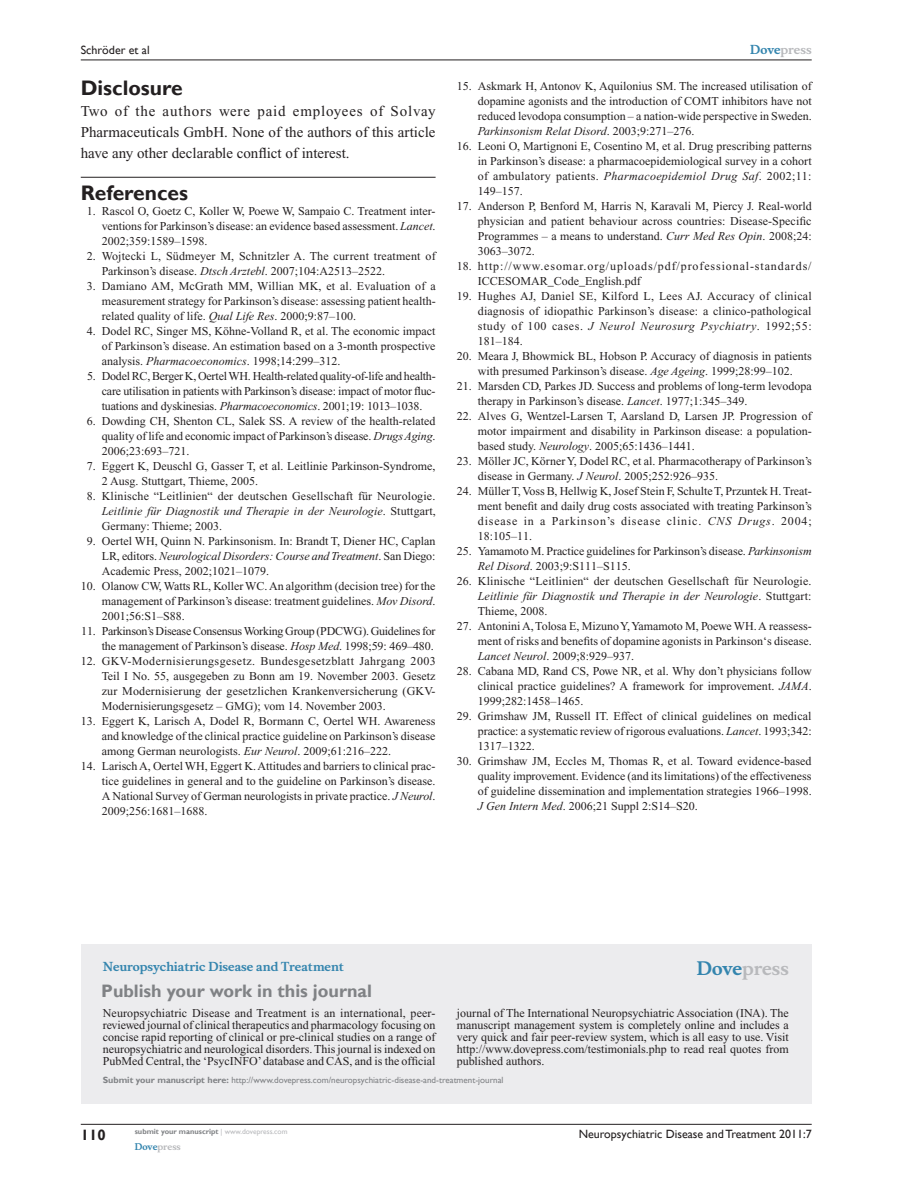
<style>
.page{position:relative;width:918px;height:1188px;background:#fff}
.page>*{position:absolute;margin:0;border:0;box-sizing:border-box;transform-origin:0 0}
.t1{font:700 21px "Gill Sans";color:#231f20}
.t2{font:700 18px "Gill Sans";color:#808285}
.t3{font:700 18px "Musee";color:#b8b9bc}
.t4{font:15px/21px "Times New Roman";color:#231f20;text-align:justify}
.t5{font:700 15px "Gill Sans";color:#231f20}
.t6{font:12px/15px "Times New Roman";color:#231f20;text-align:justify}
.t7{font:12px/15px "Times New Roman";letter-spacing:-.02em;color:#231f20;text-align:right}
.t8{font:12px/15px "Times New Roman";letter-spacing:.075em;color:#231f20}
.t9{font:12px "Gill Sans";color:#231f20}
.t10{font:700 12px "Musee";color:#3485ae}
.t11{font:700 12px "Musee";color:#b8b9bc}
.t12{font:9px "Gill Sans";color:#808285}
.t13{font:700 9px "Musee";color:#b8b9bc}
.t14{font:700 7.5px "Gill Sans";color:#808285}
.s1{font-style:italic}
.s2{color:#3485ae}
.s3{font-weight:700}
.s4{font-weight:400;color:#b8b9bc}
</style>
<div class="page">
<div style="left:81px;top:944px;width:731px;height:159px;background:#ececee"></div>
<hr style="left:81px;top:1124px;width:731px;height:1px;background:#231f20">
<hr style="left:81px;top:60px;width:731px;height:1px;background:#231f20">
<hr style="left:81px;top:177px;width:355px;height:1px;background:#231f20">
<p class="t9" style="left:81px;top:43px;width:70px">Schröder et al</p>
<h1 class="t1" style="left:81px;top:76px;width:103px">Disclosure</h1>
<p class="t4" style="left:81px;top:101px;width:356px">Two of the authors were paid employees of Solvay Pharmaceuticals GmbH. None of the authors of this article have any other declarable conflict of interest.</p>
<h1 class="t1" style="left:81px;top:181px;width:109px">References</h1>
<p class="t6" style="left:102px;top:204px;width:335px;text-indent:-15px">1. Rascol O, Goetz C, Koller W, Poewe W, Sampaio C. Treatment inter&shy;ventions for Parkinson’s disease: an evidence based assessment. <span class="s1">Lancet</span>.<br>2002;359:1589–1598.</p>
<p class="t6" style="left:102px;top:249px;width:335px;text-indent:-15px">2. Wojtecki L, Südmeyer M, Schnitzler A. The current treatment of<br>Parkinson’s disease. <span class="s1">Dtsch Arztebl</span>. 2007;104:A2513–2522.</p>
<p class="t6" style="left:102px;top:279px;width:336px;text-indent:-15px">3. Damiano AM, McGrath MM, Willian MK, et al. Evaluation of a measurement strategy for Parkinson’s disease: assessing patient health&shy;related quality of life. <span class="s1">Qual Life Res</span>. 2000;9:87–100.</p>
<p class="t6" style="left:102px;top:324px;width:335px;text-indent:-15px">4. Dodel RC, Singer MS, Köhne-Volland R, et al. The economic impact of Parkinson’s disease. An estimation based on a 3-month prospective analysis. <span class="s1">Pharmacoeconomics</span>. 1998;14:299–312.</p>
<p class="t6" style="left:102px;top:369px;width:335px;text-indent:-15px">5. Dodel RC, Berger K, Oertel WH. Health-related quality-of-life and health&shy;care utilisation in patients with Parkinson’s disease: impact of motor fluc&shy;tuations and dyskinesias. <span class="s1">Pharmacoeconomics</span>. 2001;19: 1013–1038.</p>
<p class="t6" style="left:102px;top:414px;width:335px;text-indent:-15px">6. Dowding CH, Shenton CL, Salek SS. A review of the health-related quality of life and economic impact of Parkinson’s disease. <span class="s1">Drugs Aging</span>.<br>2006;23:693–721.</p>
<p class="t6" style="left:102px;top:459px;width:335px;text-indent:-15px">7. Eggert K, Deuschl G, Gasser T, et al. Leitlinie Parkinson-Syndrome,<br>2 Ausg. Stuttgart, Thieme, 2005.</p>
<p class="t6" style="left:102px;top:489px;width:336px;text-indent:-15px">8. Klinische “Leitlinien“ der deutschen Gesellschaft für Neurologie.<br><span class="s1">Leitlinie für Diagnostik und Therapie in der Neurologie</span>. Stuttgart, Germany: Thieme; 2003.</p>
<p class="t6" style="left:102px;top:534px;width:335px;text-indent:-15px">9. Oertel WH, Quinn N. Parkinsonism. In: Brandt T, Diener HC, Caplan LR, editors. <span class="s1">Neurological Disorders: Course and Treatment</span>. San Diego:<br>Academic Press, 2002;1021–1079.</p>
<p class="t6" style="left:102px;top:579px;width:335px;text-indent:-21px">10. Olanow CW, Watts RL, Koller WC. An algorithm (decision tree) for the management of Parkinson’s disease: treatment guidelines. <span class="s1">Mov Disord</span>.<br>2001;56:S1–S88.</p>
<p class="t7" style="left:81px;top:624px;width:356px">11. Parkinson’s Disease Consensus Working Group (PDCWG). Guidelines for the management of Parkinson’s disease. <span class="s1">Hosp Med</span>. 1998;59: 469–480.</p>
<p class="t6" style="left:102px;top:654px;width:336px;text-indent:-21px">12. GKV-Modernisierungsgesetz. Bundesgesetzblatt Jahrgang 2003<br>Teil I No. 55, ausgegeben zu Bonn am 19. November 2003. Gesetz zur Modernisierung der gesetzlichen Krankenversicherung (GKV-Modernisierungsgesetz – GMG); vom 14. November 2003.</p>
<p class="t6" style="left:102px;top:714px;width:335px;text-indent:-21px">13. Eggert K, Larisch A, Dodel R, Bormann C, Oertel WH. Awareness and knowledge of the clinical practice guideline on Parkinson’s disease among German neurologists. <span class="s1">Eur Neurol</span>. 2009;61:216–222.</p>
<p class="t6" style="left:102px;top:759px;width:335px;text-indent:-21px">14. Larisch A, Oertel WH, Eggert K. Attitudes and barriers to clinical prac&shy;tice guidelines in general and to the guideline on Parkinson’s disease.<br>A National Survey of German neurologists in private practice. <span class="s1">J Neurol</span>.<br>2009;256:1681–1688.</p>
<p class="t11" style="left:750px;top:43px;width:63px"><span class="s2">Dove</span>press</p>
<p class="t6" style="left:478px;top:79px;width:335px;text-indent:-21px">15. Askmark H, Antonov K, Aquilonius SM. The increased utilisation of dopamine agonists and the introduction of COMT inhibitors have not reduced levodopa consumption – a nation-wide perspective in Sweden.<br><span class="s1">Parkinsonism Relat Disord</span>. 2003;9:271–276.</p>
<p class="t6" style="left:478px;top:139px;width:335px;text-indent:-21px">16. Leoni O, Martignoni E, Cosentino M, et al. Drug prescribing patterns in Parkinson’s disease: a pharmacoepidemiological survey in a cohort of ambulatory patients. <span class="s1">Pharmacoepidemiol Drug Saf</span>. 2002;11:<br>149–157.</p>
<p class="t6" style="left:478px;top:199px;width:335px;text-indent:-21px">17. Anderson P, Benford M, Harris N, Karavali M, Piercy J. Real-world physician and patient behaviour across countries: Disease-Specific Programmes – a means to understand. <span class="s1">Curr Med Res Opin</span>. 2008;24:<br>3063–3072.</p>
<p class="t8" style="left:478px;top:259px;width:335px;text-indent:-21px">18. http://www.esomar.org/uploads/pdf/professional-standards/<br>ICCESOMAR_Code_English.pdf</p>
<p class="t6" style="left:478px;top:289px;width:335px;text-indent:-21px">19. Hughes AJ, Daniel SE, Kilford L, Lees AJ. Accuracy of clinical diagnosis of idiopathic Parkinson’s disease: a clinico-pathological study of 100 cases. <span class="s1">J Neurol Neurosurg Psychiatry</span>. 1992;55:<br>181–184.</p>
<p class="t6" style="left:457px;top:349px;width:356px;text-align:center">20. Meara J, Bhowmick BL, Hobson P. Accuracy of diagnosis in patients with presumed Parkinson’s disease. <span class="s1">Age Ageing</span>. 1999;28:99–102.</p>
<p class="t6" style="left:478px;top:379px;width:335px;text-indent:-21px">21. Marsden CD, Parkes JD. Success and problems of long-term levodopa therapy in Parkinson’s disease. <span class="s1">Lancet</span>. 1977;1:345–349.</p>
<p class="t6" style="left:478px;top:409px;width:335px;text-indent:-21px">22. Alves G, Wentzel-Larsen T, Aarsland D, Larsen JP. Progression of motor impairment and disability in Parkinson disease: a population&shy;based study. <span class="s1">Neurology</span>. 2005;65:1436–1441.</p>
<p class="t6" style="left:478px;top:454px;width:335px;text-indent:-21px">23. Möller JC, Körner Y, Dodel RC, et al. Pharmacotherapy of Parkinson’s disease in Germany. <span class="s1">J Neurol</span>. 2005;252:926–935.</p>
<p class="t6" style="left:478px;top:484px;width:335px;text-indent:-21px">24. Müller T, Voss B, Hellwig K, Josef Stein F, Schulte T, Przuntek H. Treat&shy;ment benefit and daily drug costs associated with treating Parkinson’s disease in a Parkinson’s disease clinic. <span class="s1">CNS Drugs</span>. 2004; 18:105–11.</p>
<p class="t6" style="left:478px;top:544px;width:335px;text-indent:-21px">25. Yamamoto M. Practice guidelines for Parkinson’s disease. <span class="s1">Parkinsonism<br>Rel Disord</span>. 2003;9:S111–S115.</p>
<p class="t6" style="left:478px;top:574px;width:335px;text-indent:-21px">26. Klinische “Leitlinien“ der deutschen Gesellschaft für Neurologie.<br><span class="s1">Leitlinie für Diagnostik und Therapie in der Neurologie</span>. Stuttgart:<br>Thieme, 2008.</p>
<p class="t6" style="left:478px;top:619px;width:335px;text-indent:-21px">27. Antonini A, Tolosa E, Mizuno Y, Yamamoto M, Poewe WH. A reassess&shy;ment of risks and benefits of dopamine agonists in Parkinson‘s disease.<br><span class="s1">Lancet Neurol</span>. 2009;8:929–937.</p>
<p class="t6" style="left:478px;top:664px;width:335px;text-indent:-21px">28. Cabana MD, Rand CS, Powe NR, et al. Why don’t physicians follow clinical practice guidelines? A framework for improvement. <span class="s1">JAMA</span>.<br>1999;282:1458–1465.</p>
<p class="t6" style="left:478px;top:709px;width:335px;text-indent:-21px">29. Grimshaw JM, Russell IT. Effect of clinical guidelines on medical practice: a systematic review of rigorous evaluations. <span class="s1">Lancet</span>. 1993;342:<br>1317–1322.</p>
<p class="t6" style="left:478px;top:754px;width:335px;text-indent:-21px">30. Grimshaw JM, Eccles M, Thomas R, et al. Toward evidence-based quality improvement. Evidence (and its limitations) of the effectiveness of guideline dissemination and implementation strategies 1966–1998.<br><span class="s1">J Gen Intern Med</span>. 2006;21 Suppl 2:S14–S20.</p>
<p class="t10" style="left:103px;top:959px;width:243px">Neuropsychiatric Disease and Treatment</p>
<h2 class="t2" style="left:101px;top:980px;width:272px">Publish your work in this journal</h2>
<h2 class="t3" style="left:697px;top:958px;width:94px"><span class="s2">Dove</span>press</h2>
<p class="t6" style="left:103px;top:1007px;width:334px;line-height:12px">Neuropsychiatric Disease and Treatment is an international, peer&shy;reviewed journal of clinical therapeutics and pharmacology focusing on concise rapid reporting of clinical or pre-clinical studies on a range of neuropsychiatric and neurological disorders. This journal is indexed on PubMed Central, the ‘PsycINFO’ database and CAS, and is the official</p>
<p class="t6" style="left:457px;top:1007px;width:333px;line-height:12px">journal of The International Neuropsychiatric Association (INA). The manuscript management system is completely online and includes a very quick and fair peer-review system, which is all easy to use. Visit http://www.dovepress.com/testimonials.php to read real quotes from published authors.</p>
<p class="t12" style="left:103px;top:1075px;width:402px"><span class="s3">Submit your manuscript here:</span> http://www.dovepress.com/neuropsychiatric-disease-and-treatment-journal</p>
<p class="t5" style="left:81px;top:1126px;width:26px">110</p>
<p class="t14" style="left:135px;top:1127px;width:154px">submit your manuscript <span class="s4">| www.dovepress.com</span></p>
<p class="t13" style="left:135px;top:1141px;width:48px"><span class="s2">Dove</span>press</p>
<p class="t9" style="left:579px;top:1127px;width:235px">Neuropsychiatric Disease and Treatment 2011:7</p>
</div>
